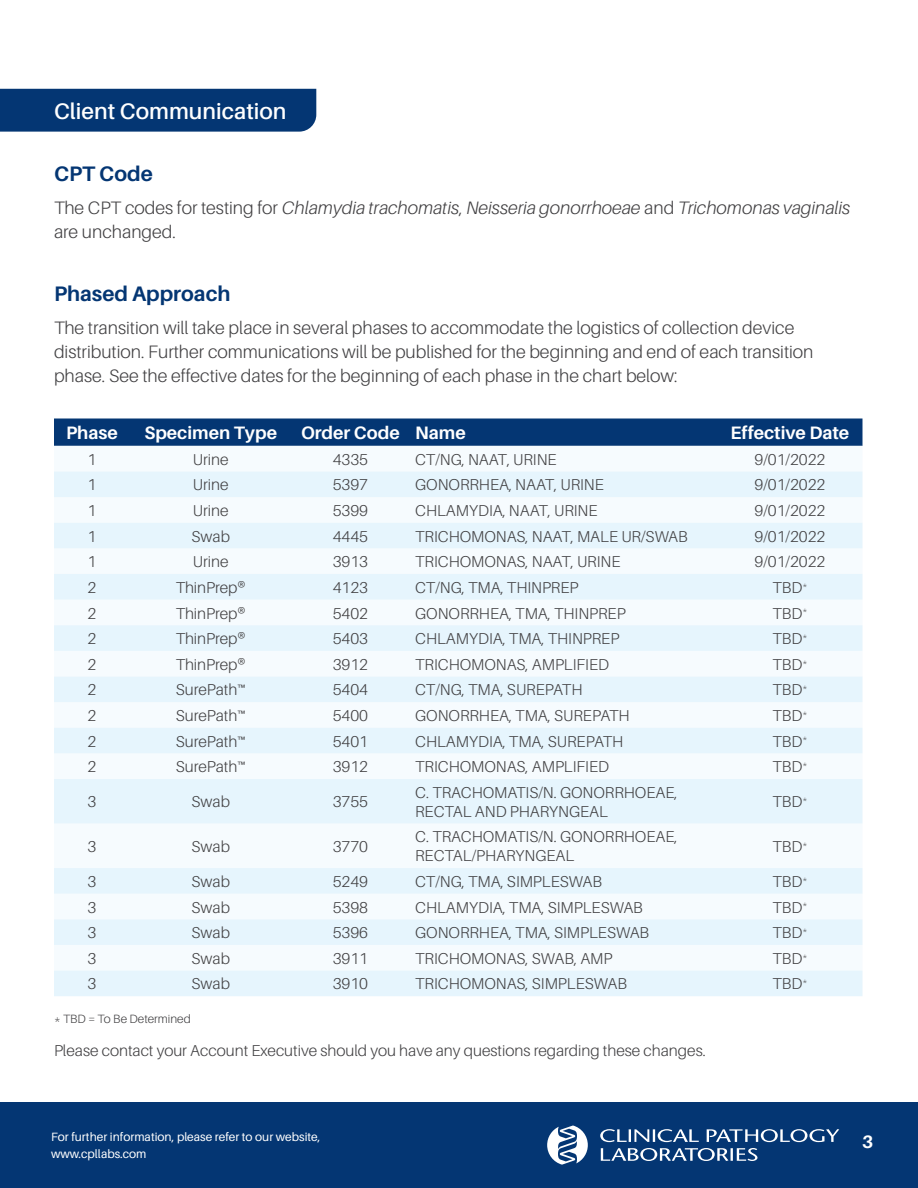
<style>
.page{position:relative;width:918px;height:1188px;background:#fff}
.page>*{position:absolute;margin:0;border:0;box-sizing:border-box;transform-origin:0 0}
.t1{font:600 22.5px "Aileron";color:#fff}
.t2{font:700 21px "Aileron";color:#043673}
.t3{font:300 18px/24px "Aileron";color:#414042}
.t4{font:italic 300 18px/24px "Aileron";color:#414042}
.t5{font:700 18px "Aileron";color:#fff}
.t6{font:300 15.75px/18.9px "Aileron";color:#414042}
.t7{font:12px/16.5px "Aileron";color:#fff}
.t8{font:300 12px "Aileron";color:#414042}
.s1{font-style:normal}
</style>
<div class="page">
<div style="left:0;top:1102px;width:918px;height:86px;background:#043673"></div>
<svg style="left:547px;top:1125px;width:292px;height:40px"></svg>
<div style="left:0;top:89px;width:316px;height:43px;background:#043673"></div>
<svg style="left:54px;top:418px;width:808px;height:28px;background:#0a3b76"></svg>
<svg style="left:54px;top:471px;width:808px;height:525px;fill:#e6f5fd"></svg>
<h1 class="t1" style="left:54px;top:99px;width:234px">Client Communication</h1>
<h3 class="t2" style="left:54px;top:162px;width:100px">CPT Code</h3>
<p class="t4" style="left:54px;top:196px;width:798px"><span class="s1">The CPT codes for testing for</span> Chlamydia trachomatis<span class="s1">,</span> Neisseria gonorrhoeae <span class="s1">and</span> Trichomonas vaginalis <span class="s1">are unchanged.</span></p>
<h3 class="t2" style="left:54px;top:282px;width:178px">Phased Approach</h3>
<p class="t3" style="left:54px;top:316px;width:761px">The transition will take place in several phases to accommodate the logistics of collection device distribution. Further communications will be published for the beginning and end of each transition phase. See the effective dates for the beginning of each phase in the chart below:</p>
<p class="t5" style="left:66px;top:423px;width:53px">Phase</p>
<p class="t5" style="left:144px;top:423px;width:134px">Specimen Type</p>
<p class="t5" style="left:301px;top:423px;width:100px">Order Code</p>
<p class="t5" style="left:415px;top:423px;width:52px">Name</p>
<p class="t5" style="left:731px;top:423px;width:120px">Effective Date</p>
<p class="t6" style="left:88px;top:450px;width:10px">1</p>
<p class="t6" style="left:193px;top:450px;width:37px">Urine</p>
<p class="t6" style="left:333px;top:450px;width:37px">4335</p>
<p class="t6" style="left:415px;top:450px;width:143px">CT/NG, NAAT, URINE</p>
<p class="t6" style="left:755px;top:450px;width:72px">9/01/2022</p>
<p class="t6" style="left:88px;top:476px;width:10px">1</p>
<p class="t6" style="left:193px;top:476px;width:37px">Urine</p>
<p class="t6" style="left:333px;top:476px;width:37px">5397</p>
<p class="t6" style="left:415px;top:476px;width:190px">GONORRHEA, NAAT, URINE</p>
<p class="t6" style="left:755px;top:476px;width:72px">9/01/2022</p>
<p class="t6" style="left:88px;top:501px;width:10px">1</p>
<p class="t6" style="left:193px;top:501px;width:37px">Urine</p>
<p class="t6" style="left:333px;top:501px;width:37px">5399</p>
<p class="t6" style="left:415px;top:501px;width:184px">CHLAMYDIA, NAAT, URINE</p>
<p class="t6" style="left:755px;top:501px;width:72px">9/01/2022</p>
<p class="t6" style="left:88px;top:527px;width:10px">1</p>
<p class="t6" style="left:192px;top:527px;width:40px">Swab</p>
<p class="t6" style="left:333px;top:527px;width:37px">4445</p>
<p class="t6" style="left:415px;top:527px;width:274px">TRICHOMONAS, NAAT, MALE UR/SWAB</p>
<p class="t6" style="left:755px;top:527px;width:72px">9/01/2022</p>
<p class="t6" style="left:88px;top:552px;width:10px">1</p>
<p class="t6" style="left:193px;top:552px;width:37px">Urine</p>
<p class="t6" style="left:333px;top:552px;width:37px">3913</p>
<p class="t6" style="left:415px;top:552px;width:207px">TRICHOMONAS, NAAT, URINE</p>
<p class="t6" style="left:755px;top:552px;width:72px">9/01/2022</p>
<p class="t6" style="left:88px;top:578px;width:10px">2</p>
<p class="t6" style="left:176px;top:578px;width:71px">ThinPrep®</p>
<p class="t6" style="left:333px;top:578px;width:37px">4123</p>
<p class="t6" style="left:415px;top:578px;width:165px">CT/NG, TMA, THINPREP</p>
<p class="t6" style="left:772px;top:578px;width:37px">TBD<sup>*</sup></p>
<p class="t6" style="left:88px;top:604px;width:10px">2</p>
<p class="t6" style="left:176px;top:604px;width:71px">ThinPrep®</p>
<p class="t6" style="left:333px;top:604px;width:37px">5402</p>
<p class="t6" style="left:415px;top:604px;width:212px">GONORRHEA, TMA, THINPREP</p>
<p class="t6" style="left:772px;top:604px;width:37px">TBD<sup>*</sup></p>
<p class="t6" style="left:88px;top:629px;width:10px">2</p>
<p class="t6" style="left:176px;top:629px;width:71px">ThinPrep®</p>
<p class="t6" style="left:333px;top:629px;width:37px">5403</p>
<p class="t6" style="left:415px;top:629px;width:206px">CHLAMYDIA, TMA, THINPREP</p>
<p class="t6" style="left:772px;top:629px;width:37px">TBD<sup>*</sup></p>
<p class="t6" style="left:88px;top:655px;width:10px">2</p>
<p class="t6" style="left:176px;top:655px;width:71px">ThinPrep®</p>
<p class="t6" style="left:333px;top:655px;width:37px">3912</p>
<p class="t6" style="left:415px;top:655px;width:195px">TRICHOMONAS, AMPLIFIED</p>
<p class="t6" style="left:772px;top:655px;width:37px">TBD<sup>*</sup></p>
<p class="t6" style="left:88px;top:681px;width:10px">2</p>
<p class="t6" style="left:176px;top:681px;width:72px">SurePath™</p>
<p class="t6" style="left:333px;top:681px;width:37px">5404</p>
<p class="t6" style="left:415px;top:681px;width:169px">CT/NG, TMA, SUREPATH</p>
<p class="t6" style="left:772px;top:681px;width:37px">TBD<sup>*</sup></p>
<p class="t6" style="left:88px;top:706px;width:10px">2</p>
<p class="t6" style="left:176px;top:706px;width:72px">SurePath™</p>
<p class="t6" style="left:333px;top:706px;width:37px">5400</p>
<p class="t6" style="left:415px;top:706px;width:216px">GONORRHEA, TMA, SUREPATH</p>
<p class="t6" style="left:772px;top:706px;width:37px">TBD<sup>*</sup></p>
<p class="t6" style="left:88px;top:732px;width:10px">2</p>
<p class="t6" style="left:176px;top:732px;width:72px">SurePath™</p>
<p class="t6" style="left:333px;top:732px;width:37px">5401</p>
<p class="t6" style="left:415px;top:732px;width:210px">CHLAMYDIA, TMA, SUREPATH</p>
<p class="t6" style="left:772px;top:732px;width:37px">TBD<sup>*</sup></p>
<p class="t6" style="left:88px;top:758px;width:10px">2</p>
<p class="t6" style="left:176px;top:758px;width:72px">SurePath™</p>
<p class="t6" style="left:333px;top:758px;width:37px">3912</p>
<p class="t6" style="left:415px;top:758px;width:195px">TRICHOMONAS, AMPLIFIED</p>
<p class="t6" style="left:772px;top:758px;width:37px">TBD<sup>*</sup></p>
<p class="t6" style="left:88px;top:793px;width:10px">3</p>
<p class="t6" style="left:192px;top:793px;width:40px">Swab</p>
<p class="t6" style="left:333px;top:793px;width:37px">3755</p>
<p class="t6" style="left:415px;top:783px;width:264px">C. TRACHOMATIS/N. GONORRHOEAE,<br>RECTAL AND PHARYNGEAL</p>
<p class="t6" style="left:772px;top:793px;width:37px">TBD<sup>*</sup></p>
<p class="t6" style="left:88px;top:837px;width:10px">3</p>
<p class="t6" style="left:192px;top:837px;width:40px">Swab</p>
<p class="t6" style="left:333px;top:837px;width:37px">3770</p>
<p class="t6" style="left:415px;top:828px;width:264px">C. TRACHOMATIS/N. GONORRHOEAE,<br>RECTAL/PHARYNGEAL</p>
<p class="t6" style="left:772px;top:837px;width:37px">TBD<sup>*</sup></p>
<p class="t6" style="left:88px;top:872px;width:10px">3</p>
<p class="t6" style="left:192px;top:872px;width:40px">Swab</p>
<p class="t6" style="left:333px;top:872px;width:37px">5249</p>
<p class="t6" style="left:415px;top:872px;width:188px">CT/NG, TMA, SIMPLESWAB</p>
<p class="t6" style="left:772px;top:872px;width:37px">TBD<sup>*</sup></p>
<p class="t6" style="left:88px;top:898px;width:10px">3</p>
<p class="t6" style="left:192px;top:898px;width:40px">Swab</p>
<p class="t6" style="left:333px;top:898px;width:37px">5398</p>
<p class="t6" style="left:415px;top:898px;width:229px">CHLAMYDIA, TMA, SIMPLESWAB</p>
<p class="t6" style="left:772px;top:898px;width:37px">TBD<sup>*</sup></p>
<p class="t6" style="left:88px;top:923px;width:10px">3</p>
<p class="t6" style="left:192px;top:923px;width:40px">Swab</p>
<p class="t6" style="left:333px;top:923px;width:37px">5396</p>
<p class="t6" style="left:415px;top:923px;width:236px">GONORRHEA, TMA, SIMPLESWAB</p>
<p class="t6" style="left:772px;top:923px;width:37px">TBD<sup>*</sup></p>
<p class="t6" style="left:88px;top:949px;width:10px">3</p>
<p class="t6" style="left:192px;top:949px;width:40px">Swab</p>
<p class="t6" style="left:333px;top:949px;width:37px">3911</p>
<p class="t6" style="left:415px;top:949px;width:199px">TRICHOMONAS, SWAB, AMP</p>
<p class="t6" style="left:772px;top:949px;width:37px">TBD<sup>*</sup></p>
<p class="t6" style="left:88px;top:975px;width:10px">3</p>
<p class="t6" style="left:192px;top:975px;width:40px">Swab</p>
<p class="t6" style="left:333px;top:975px;width:37px">3910</p>
<p class="t6" style="left:415px;top:975px;width:213px">TRICHOMONAS, SIMPLESWAB</p>
<p class="t6" style="left:772px;top:975px;width:37px">TBD<sup>*</sup></p>
<p class="t8" style="left:54px;top:1013px;width:138px">* TBD = To Be Determined</p>
<p class="t6" style="left:54px;top:1042px;width:653px">Please contact your Account Executive should you have any questions regarding these changes.</p>
<p class="t7" style="left:51px;top:1129px;width:271px">For further information, please refer to our website, www.cpllabs.com</p>
<p class="t5" style="left:862px;top:1132px;width:13px">3</p>
</div>
